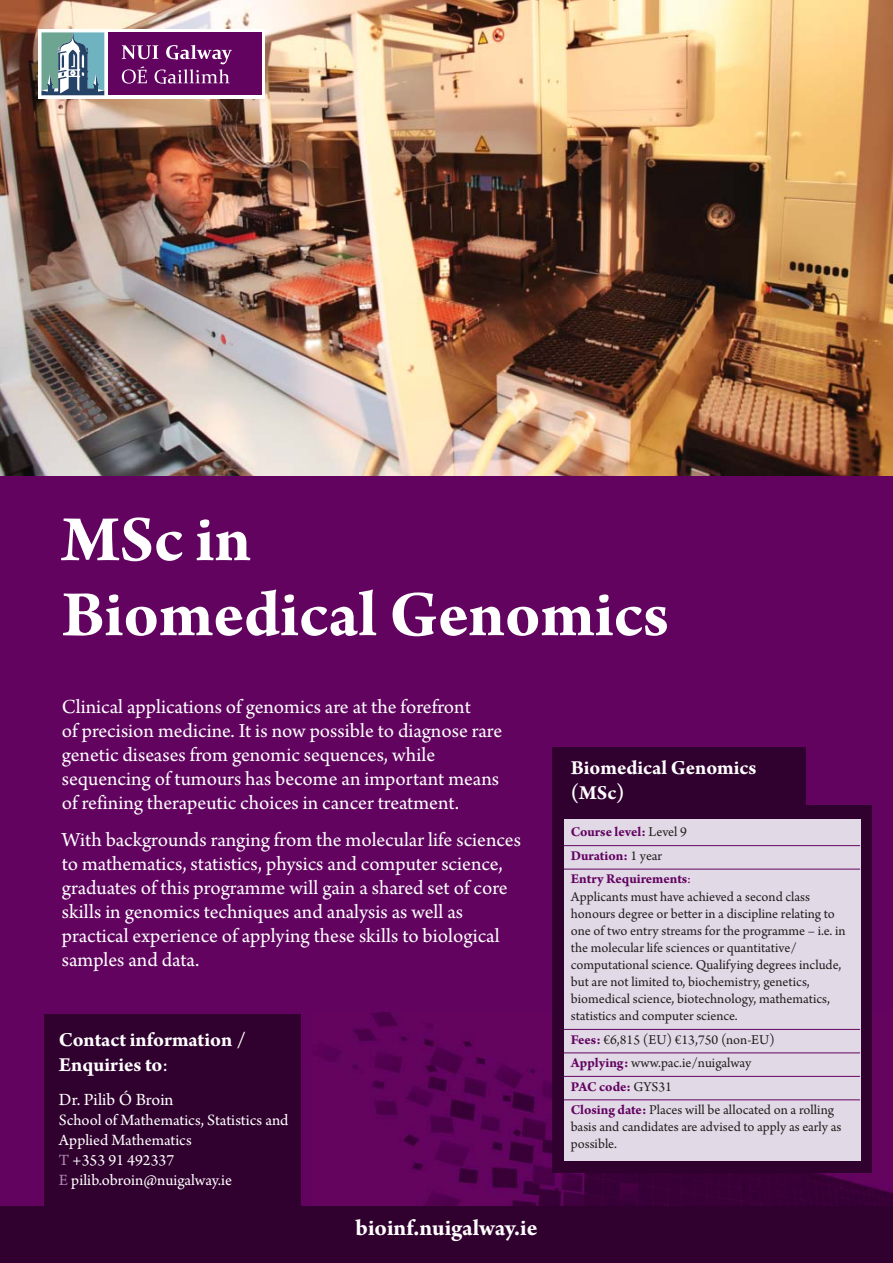
<style>
.page{position:relative;width:893px;height:1263px;background:#fff}
.page>*{position:absolute;margin:0;border:0;box-sizing:border-box;transform-origin:0 0}
.t1{font:700 68.55px/75px "Arno Pro";color:#fff}
.t2{font:700 24px "Arno Pro";color:#fff}
.t3{font:21px/24px "Arno Pro";color:#fff}
.t4{font:700 21px/25.2px "Arno Pro";color:#fff}
.t5{font:18px "Arno Pro";color:#fff}
.t6{font:16.5px/19.8px "Arno Pro";color:#fff}
.t7{font:14.25px/17.1px "Arno Pro";color:#231f20}
.t8{font:700 14.25px/23.5px "Arno Pro";color:#620360}
.s1{font-weight:400}
.s2{color:#ac8bb0}
.s3{font-weight:400;color:#231f20}
.s4{font-weight:700;color:#620360}
</style>
<div class="page">
<div style="left:0;top:465px;width:893px;height:798px;background:#620360"></div>
<img style="left:324px;top:1013px;width:569px;height:193px">
<div style="left:44px;top:1013px;width:257px;height:241px;background:#30002e"></div>
<div style="left:553px;top:805px;width:319px;height:368px;background:#30002e"></div>
<div style="left:553px;top:747px;width:253px;height:83px;background:#30002e"></div>
<img style="left:0;top:0;width:893px;height:475px">
<div style="left:38px;top:29px;width:226px;height:70px;background:#fff"></div>
<div style="left:108px;top:32px;width:153px;height:63px;background:#620360"></div>
<svg style="left:122px;top:45px;width:110px;height:39px"></svg>
<svg style="left:42px;top:32px;width:62px;height:63px;background:#749da6"></svg>
<div style="left:0;top:1206px;width:893px;height:57px;background:#30002e"></div>
<div style="left:564px;top:819px;width:296px;height:342px;background:#e2d9e6"></div>
<hr style="left:564px;top:845px;width:296px;height:1px;background:#620360">
<hr style="left:564px;top:869px;width:296px;height:1px;background:#620360">
<hr style="left:564px;top:1029px;width:296px;height:1px;background:#620360">
<hr style="left:564px;top:1052px;width:296px;height:1px;background:#620360">
<hr style="left:564px;top:1076px;width:296px;height:1px;background:#620360">
<hr style="left:564px;top:1099px;width:296px;height:1px;background:#620360">
<h1 class="t1" style="left:62px;top:507px;width:609px">MSc in<br>Biomedical Genomics</h1>
<p class="t3" style="left:62px;top:697px;width:442px">Clinical applications of genomics are at the forefront<br>of precision medicine. It is now possible to diagnose rare genetic diseases from genomic sequences, while sequencing of tumours has become an important means of refining therapeutic choices in cancer treatment.</p>
<p class="t3" style="left:62px;top:829px;width:461px">With backgrounds ranging from the molecular life sciences to mathematics, statistics, physics and computer science, graduates of this programme will gain a shared set of core skills in genomics techniques and analysis as well as practical experience of applying these skills to biological samples and data.</p>
<h3 class="t4" style="left:59px;top:1028px;width:189px">Contact information /<br>Enquiries to<span class="s1">:</span></h3>
<p class="t5" style="left:59px;top:1092px;width:116px">Dr. Pilib Ó Broin</p>
<p class="t6" style="left:59px;top:1112px;width:231px">School of Mathematics, Statistics and<br>Applied Mathematics<br><span class="s2">T</span> +353 91 492337<br><span class="s2">E</span> pilib.obroin@nuigalway.ie</p>
<h2 class="t2" style="left:356px;top:1219px;width:183px">bioinf.nuigalway.ie</h2>
<h3 class="t4" style="left:571px;top:757px;width:187px">Biomedical Genomics (MSc)</h3>
<p class="t8" style="left:571px;top:821px;width:122px">Course level: <span class="s3">Level 9<br></span>Duration: <span class="s3">1 year<br></span>Entry Requirements<span class="s1">:</span></p>
<p class="t7" style="left:571px;top:889px;width:276px">Applicants must have achieved a second class honours degree or better in a discipline relating to one of two entry streams for the programme – i.e. in the molecular life sciences or quantitative/ computational science. Qualifying degrees include, but are not limited to, biochemistry, genetics, biomedical science, biotechnology, mathematics, statistics and computer science.</p>
<p class="t7" style="left:571px;top:1029px;width:265px;line-height:23.5px"><span class="s4">Fees:</span> €6,815 (EU) €13,750 (non-EU)<br><span class="s4">Applying:</span> www.pac.ie/nuigalway<br><span class="s4">PAC code:</span> GYS31<br><span class="s4">Closing date:</span> Places will be allocated on a rolling</p>
<p class="t7" style="left:571px;top:1120px;width:272px">basis and candidates are advised to apply as early as possible.</p>
</div>
